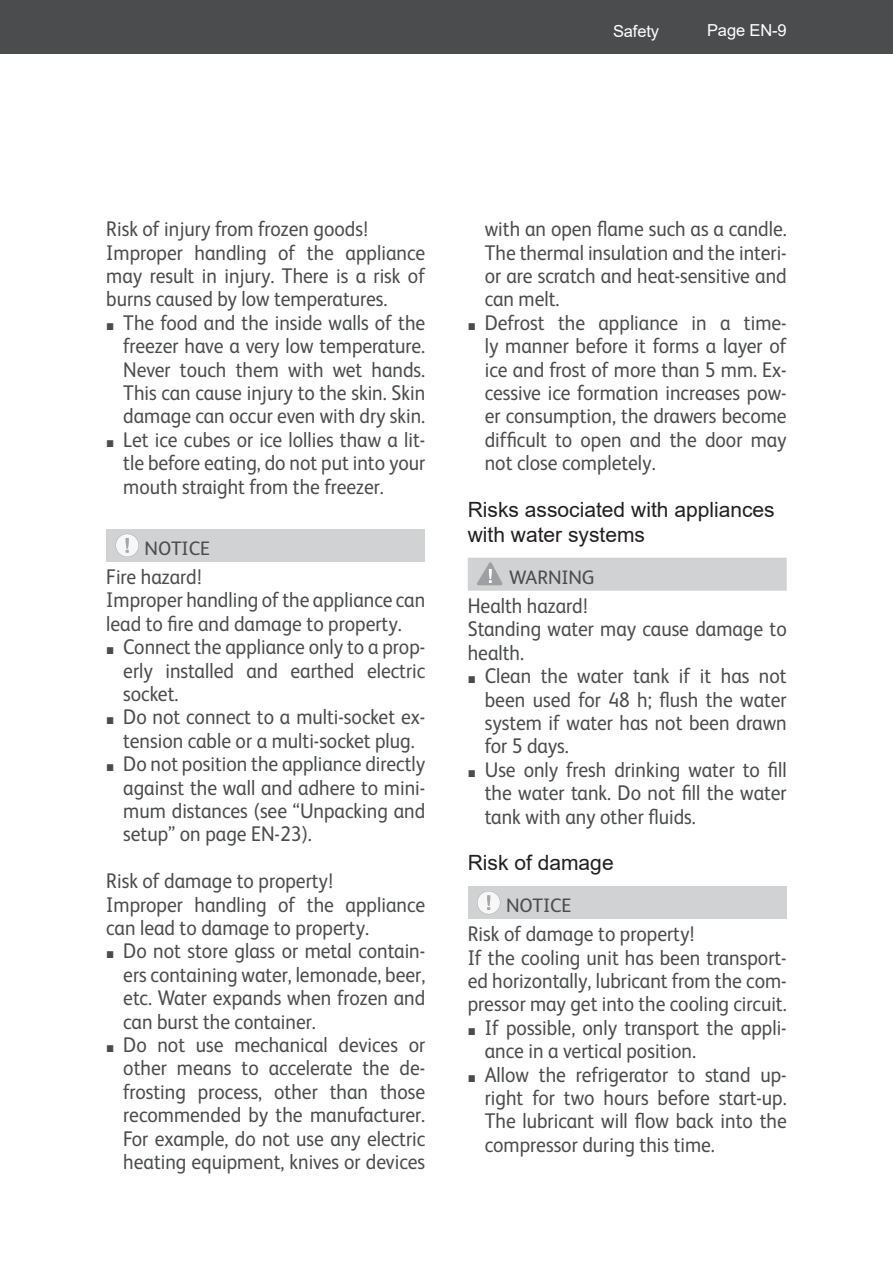
<style>
.page{position:relative;width:893px;height:1263px;background:#fff}
.page>*{position:absolute;margin:0;border:0;box-sizing:border-box;transform-origin:0 0}
.t1{font:21.3px/23.4px "FS Albert";color:#4b4c4d;text-align:justify;scale:.92 1}
.t2{font:21px/25.2px "Arial";color:#231f20}
.t3{font:19.5px "FS Albert";letter-spacing:-.005em;color:#4b4c4d}
.t4{font:16.5px "Arial";letter-spacing:-.01em;color:#fff}
.s1{font-family:"Arial";font-size:14.7px}
</style>
<div class="page">
<div style="left:0;top:0;width:893px;height:54px;background:#4b4c4d"></div>
<div style="left:106px;top:529px;width:319px;height:33px;background:#d1d2d4"></div>
<svg style="left:116px;top:534px;width:23px;height:23px"></svg>
<div style="left:468px;top:558px;width:319px;height:33px;background:#d1d2d4"></div>
<div style="left:468px;top:886px;width:319px;height:33px;background:#d1d2d4"></div>
<svg style="left:477px;top:562px;width:26px;height:24px"></svg>
<svg style="left:477px;top:891px;width:23px;height:23px"></svg>
<p class="t4" style="left:613px;top:22px;width:48px">Safety</p>
<p class="t4" style="left:707px;top:22px;width:81px">Page EN-9</p>
<p class="t1" style="left:106px;top:219px;width:348px;text-align:left">Risk of injury from frozen goods!<br>Improper handling of the appliance may result in injury. There is a risk of burns caused by low temperatures.</p>
<p class="t1" style="left:123px;top:313px;width:330px;text-indent:-17px"><span class="s1">■</span> The food and the inside walls of the freezer have a very low temperature.<br>Never touch them with wet hands.<br>This can cause injury to the skin. Skin damage can occur even with dry skin.</p>
<p class="t1" style="left:123px;top:430px;width:330px;text-indent:-17px"><span class="s1">■</span> Let ice cubes or ice lollies thaw a lit&shy;tle before eating, do not put into your mouth straight from the freezer.</p>
<p class="t3" style="left:145px;top:541px;width:67px">NOTICE</p>
<p class="t1" style="left:106px;top:567px;width:348px;text-align:left">Fire hazard!<br>Improper handling of the appliance can lead to fire and damage to property.</p>
<p class="t1" style="left:123px;top:637px;width:330px;text-indent:-17px"><span class="s1">■</span> Connect the appliance only to a prop&shy;erly installed and earthed electric socket.</p>
<p class="t1" style="left:106px;top:707px;width:348px;text-align:center"><span class="s1">■</span> Do not connect to a multi-socket ex&shy;tension cable or a multi-socket plug.</p>
<p class="t1" style="left:123px;top:754px;width:330px;text-indent:-17px"><span class="s1">■</span> Do not position the appliance directly against the wall and adhere to mini&shy;mum distances (see “Unpacking and setup” on page EN-23).</p>
<p class="t1" style="left:106px;top:871px;width:348px;text-align:left">Risk of damage to property!<br>Improper handling of the appliance can lead to damage to property.</p>
<p class="t1" style="left:123px;top:941px;width:330px;text-indent:-17px"><span class="s1">■</span> Do not store glass or metal contain&shy;ers containing water, lemonade, beer, etc. Water expands when frozen and can burst the container.</p>
<p class="t1" style="left:123px;top:1035px;width:330px;text-indent:-17px"><span class="s1">■</span> Do not use mechanical devices or other means to accelerate the de&shy;frosting process, other than those recommended by the manufacturer.<br>For example, do not use any electric heating equipment, knives or devices</p>
<p class="t1" style="left:485px;top:219px;width:330px">with an open flame such as a candle.<br>The thermal insulation and the interi&shy;or are scratch and heat-sensitive and can melt.</p>
<p class="t1" style="left:485px;top:313px;width:330px;text-indent:-17px"><span class="s1">■</span> Defrost the appliance in a time&shy;ly manner before it forms a layer of ice and frost of more than 5 mm. Ex&shy;cessive ice formation increases pow&shy;er consumption, the drawers become difficult to open and the door may not close completely.</p>
<p class="t2" style="left:468px;top:497px;width:308px">Risks associated with appliances with water systems</p>
<p class="t3" style="left:509px;top:570px;width:87px">WARNING</p>
<p class="t1" style="left:468px;top:596px;width:348px;text-align:left">Health hazard!<br>Standing water may cause damage to health.</p>
<p class="t1" style="left:485px;top:666px;width:330px;text-indent:-17px"><span class="s1">■</span> Clean the water tank if it has not been used for 48 h; flush the water system if water has not been drawn for 5 days.</p>
<p class="t1" style="left:485px;top:760px;width:330px;text-indent:-17px"><span class="s1">■</span> Use only fresh drinking water to fill the water tank. Do not fill the water tank with any other fluids.</p>
<p class="t2" style="left:468px;top:850px;width:147px">Risk of damage</p>
<p class="t3" style="left:506px;top:898px;width:67px">NOTICE</p>
<p class="t1" style="left:468px;top:924px;width:348px;text-align:left">Risk of damage to property!<br>If the cooling unit has been transport&shy;ed horizontally, lubricant from the com&shy;pressor may get into the cooling circuit.</p>
<p class="t1" style="left:485px;top:1018px;width:330px;text-indent:-17px"><span class="s1">■</span> If possible, only transport the appli&shy;ance in a vertical position.</p>
<p class="t1" style="left:485px;top:1064px;width:330px;text-indent:-17px"><span class="s1">■</span> Allow the refrigerator to stand up&shy;right for two hours before start-up.<br>The lubricant will flow back into the compressor during this time.</p>
</div>
